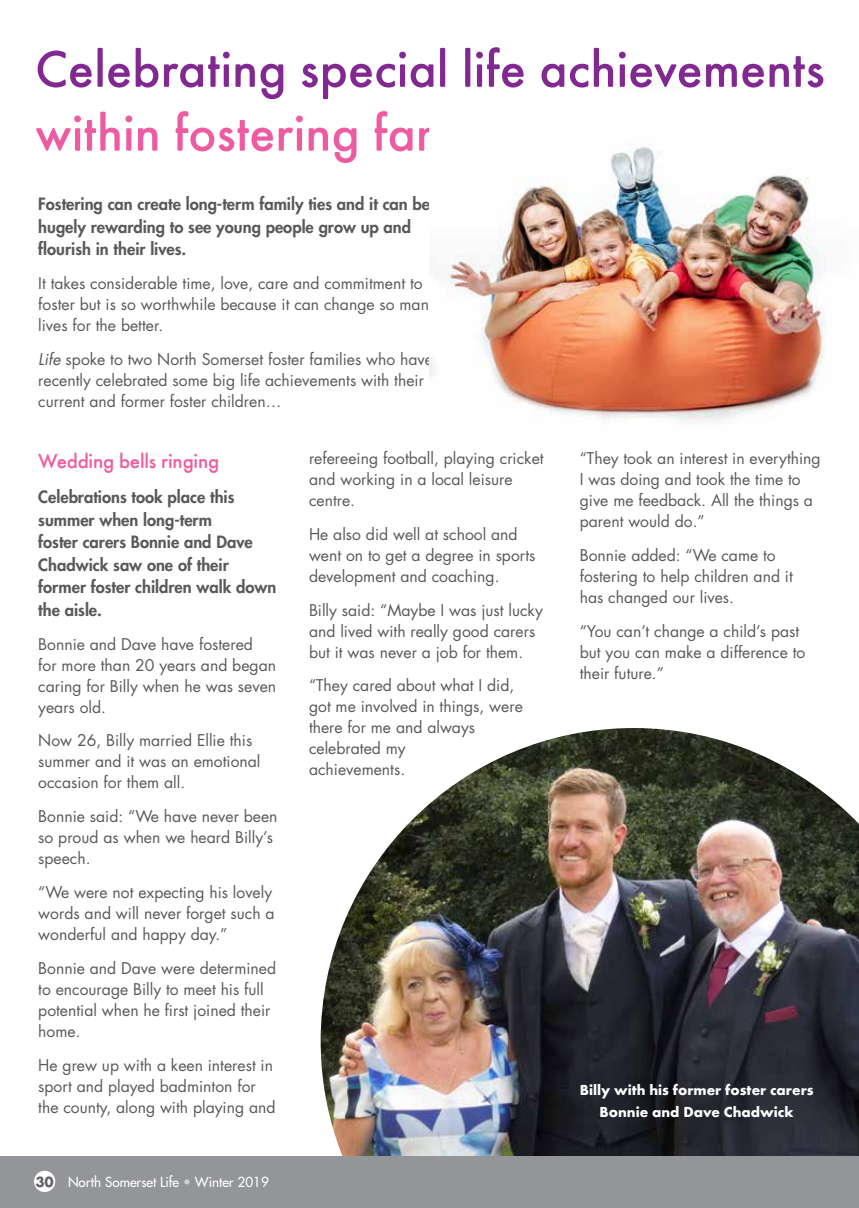
<style>
.page{position:relative;width:859px;height:1208px;background:#fff}
.page>*{position:absolute;margin:0;border:0;box-sizing:border-box;transform-origin:0 0}
.t1{font:500 53.4px "Futura Round";color:#812990}
.t2{font:500 53.4px "Futura Round";color:#ef5ba1}
.t3{font:500 21px "Futura Round";letter-spacing:-.01em;color:#ef5ba1}
.t4{font:800 16.5px/22.5px "Futura LT";color:#58595b}
.t5{font:15.75px/21px "Futura LT";color:#58595b}
.t6{font:700 15px/22.5px "Futura Round";color:#fff;text-align:center}
.t7{font:13.5px "Futura LT";color:#fff}
.s1{font-style:italic}
.s2{font-weight:700;color:#636466}
.s3{color:#d1d3d4}
</style>
<div class="page">
<img style="left:321px;top:728px;width:538px;height:429px">
<img style="left:429px;top:147px;width:398px;height:274px">
<div style="left:0;top:1157px;width:859px;height:51px;background:#939598"></div>
<div style="left:34px;top:1170px;width:21px;height:22px;background:#fff;border-radius:50%"></div>
<p class="t1" style="left:35px;top:30px;width:791px">Celebrating special life achievements</p>
<h1 class="t2" style="left:35px;top:93px;width:500px">within fostering families</h1>
<p class="t4" style="left:38px;top:193px;width:393px">Fostering can create long-term family ties and it can be hugely rewarding to see young people grow up and fourish in their lives.</p>
<p class="t5" style="left:38px;top:273px;width:400px">It takes considerable time, love, care and commitment to foster but is so worthwhile because it can change so many lives for the better.</p>
<p class="t5" style="left:38px;top:349px;width:396px"><span class="s1">Life</span> spoke to two North Somerset foster families who have recently celebrated some big life achievements with their current and former foster children…</p>
<p class="t3" style="left:38px;top:445px;width:182px">Wedding bells ringing</p>
<p class="t4" style="left:38px;top:486px;width:240px">Celebrations took place this summer when long-term<br>foster carers Bonnie and Dave<br>Chadwick saw one of their former foster children walk down the aisle.</p>
<p class="t5" style="left:38px;top:633px;width:239px">Bonnie and Dave have fostered<br>for more than 20 years and began caring for Billy when he was seven years old.</p>
<p class="t5" style="left:38px;top:730px;width:224px">Now 26, Billy married Ellie this summer and it was an emotional occasion for them all.</p>
<p class="t5" style="left:38px;top:806px;width:241px">Bonnie said: “We have never been so proud as when we heard Billy’s speech.</p>
<p class="t5" style="left:38px;top:882px;width:238px">“We were not expecting his lovely words and will never forget such a wonderful and happy day.”</p>
<p class="t5" style="left:38px;top:957px;width:239px">Bonnie and Dave were determined to encourage Billy to meet his full potential when he frst joined their home.</p>
<p class="t5" style="left:38px;top:1054px;width:239px">He grew up with a keen interest in sport and played badminton for the county, along with playing and</p>
<p class="t7" style="left:35px;top:1173px;width:235px"><span class="s2">30</span> North Somerset Life <span class="s3">•</span> Winter 2019</p>
<p class="t5" style="left:309px;top:448px;width:236px">refereeing football, playing cricket and working in a local leisure centre.</p>
<p class="t5" style="left:309px;top:524px;width:228px">He also did well at school and went on to get a degree in sports development and coaching.</p>
<p class="t5" style="left:309px;top:599px;width:235px">Billy said: “Maybe I was just lucky and lived with really good carers but it was never a job for them.</p>
<p class="t5" style="left:309px;top:675px;width:215px">“They cared about what I did, got me involved in things, were there for me and always celebrated my<br>achievements.</p>
<p class="t5" style="left:580px;top:448px;width:242px">“They took an interest in everything<br>I was doing and took the time to give me feedback. All the things a parent would do.”</p>
<p class="t5" style="left:580px;top:544px;width:215px">Bonnie added: “We came to fostering to help children and it has changed our lives.</p>
<p class="t5" style="left:580px;top:620px;width:227px">“You can’t change a child’s past but you can make a difference to their future.”</p>
<p class="t6" style="left:580px;top:1077px;width:235px">Billy with his former foster carers<br>Bonnie and Dave Chadwick</p>
</div>
